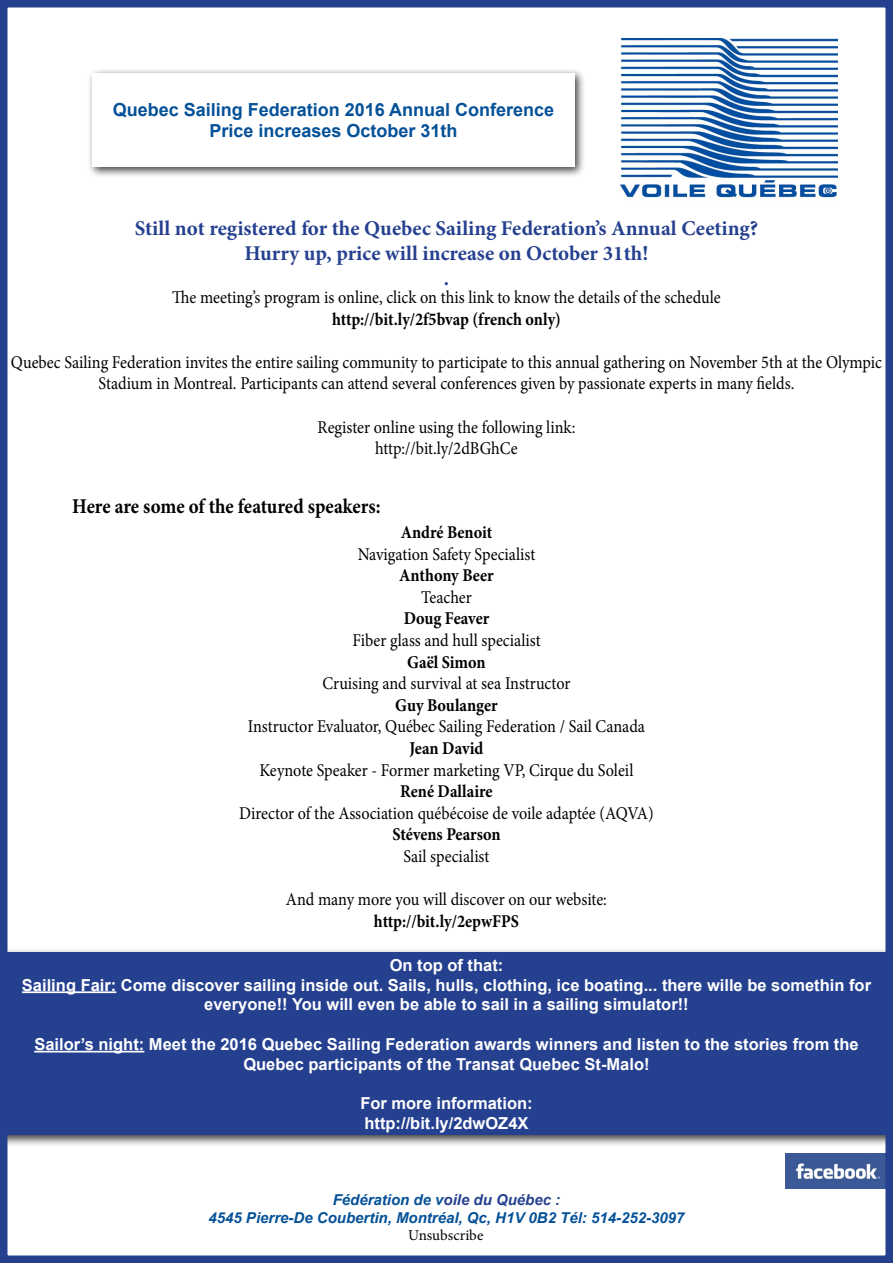
<style>
.page{position:relative;width:893px;height:1263px;background:#fff}
.page>*{position:absolute;margin:0;border:0;box-sizing:border-box;transform-origin:0 0}
.t1{font:700 21px/25.2px "Minion Pro";color:#25408f;text-align:center}
.t2{font:700 21px "Minion Pro";letter-spacing:-.005em;color:#000;scale:.9 1}
.t3{font:18px/21.6px "Minion Pro";color:#000;text-align:center;scale:.9 1}
.t4{font:700 18px "Minion Pro";letter-spacing:-.005em;color:#000;scale:.9 1}
.t5{font:700 18px/21.6px "Arial";color:#055198;text-align:center}
.t6{font:700 16.5px/19.8px "Arial";color:#fff;text-align:center}
.t7{font:italic 700 15px/18px "Arial";color:#055198;text-align:center}
.t8{font:15px "Minion Pro";color:#000}
.s1{color:#25408f}
</style>
<div class="page">
<img style="left:785px;top:1153px;width:99px;height:36px">
<div style="left:0;top:947px;width:893px;height:200px;background:#000;opacity:.75"></div>
<div style="left:0;top:952px;width:893px;height:183px;background:#25408f"></div>
<hr style="left:22px;top:991px;width:94px;height:2px;background:#fff">
<hr style="left:34px;top:1051px;width:110px;height:1px;background:#fff">
<div style="left:0;top:0;width:893px;height:1263px;border:8px solid #25408f"></div>
<img style="left:620px;top:38px;width:218px;height:160px">
<div style="left:87px;top:68px;width:499px;height:110px;background:#000;opacity:.75"></div>
<div style="left:92px;top:73px;width:483px;height:94px;background:#fff"></div>
<p class="t5" style="left:113px;top:99px;width:443px">Quebec Sailing Federation 2016 Annual Conference<br>Price increases October 31th</p>
<p class="t1" style="left:135px;top:215px;width:625px">Still not registered for the Quebec Sailing Federation’s Annual Ceeting?<br>Hurry up, price will increase on October 31th!<br>.</p>
<p class="t3" style="left:172px;top:286px;width:611px">The meeting’s program is online, click on this link to know the details of the schedule</p>
<p class="t4" style="left:332px;top:306px;width:256px">http://bit.ly/2f5bvap (french only)</p>
<p class="t3" style="left:11px;top:351px;width:969px">Quebec Sailing Federation invites the entire sailing community to participate to this annual gathering on November 5th at the Olympic<br>Stadium in Montreal. Participants can attend several conferences given by passionate experts in many fields.</p>
<p class="t3" style="left:318px;top:416px;width:288px">Register online using the following link: http://bit.ly/2dBGhCe</p>
<p class="t2" style="left:72px;top:492px;width:344px">Here are some of the featured speakers:</p>
<p class="t4" style="left:401px;top:519px;width:103px">André Benoit</p>
<p class="t3" style="left:358px;top:543px;width:199px">Navigation Safety Specialist</p>
<p class="t4" style="left:399px;top:563px;width:106px">Anthony Beer</p>
<p class="t3" style="left:421px;top:586px;width:58px">Teacher</p>
<p class="t4" style="left:404px;top:606px;width:96px">Doug Feaver</p>
<p class="t3" style="left:352px;top:629px;width:211px">Fiber glass and hull specialist</p>
<p class="t4" style="left:407px;top:649px;width:89px">Gaël Simon</p>
<p class="t3" style="left:322px;top:673px;width:277px">Cruising and survival at sea Instructor</p>
<p class="t4" style="left:395px;top:692px;width:115px">Guy Boulanger</p>
<p class="t3" style="left:248px;top:716px;width:443px">Instructor Evaluator, Québec Sailing Federation / Sail Canada</p>
<p class="t4" style="left:409px;top:735px;width:84px">Jean David</p>
<p class="t3" style="left:259px;top:759px;width:417px">Keynote Speaker - Former marketing VP, Cirque du Soleil</p>
<p class="t4" style="left:400px;top:779px;width:104px">René Dallaire</p>
<p class="t3" style="left:239px;top:802px;width:462px">Director of the Association québécoise de voile adaptée (AQVA)</p>
<p class="t4" style="left:392px;top:822px;width:122px">Stévens Pearson</p>
<p class="t3" style="left:403px;top:845px;width:97px">Sail specialist</p>
<p class="t3" style="left:286px;top:889px;width:358px">And many more you will discover on our website:</p>
<p class="t4" style="left:374px;top:908px;width:163px">http://bit.ly/2epwFPS</p>
<p class="t6" style="left:22px;top:955px;width:851px">On top of that:<br>Sailing Fair: Come discover sailing inside out. Sails, hulls, clothing, ice boating... there wille be somethin for everyone!! You will even be able to sail in a sailing simulator!!</p>
<p class="t6" style="left:34px;top:1035px;width:826px">Sailor’s night: Meet the 2016 Quebec Sailing Federation awards winners and listen to the stories from the<br>Quebec participants of the Transat Quebec St-Malo!</p>
<p class="t6" style="left:360px;top:1094px;width:174px;text-align:left">For more information: http://bit.ly/2dwOZ4X</p>
<p class="t7" style="left:208px;top:1191px;width:478px">Fédération de v<span class="s1">oile du Québec :<br></span>4545 Pierre-De Coubertin, Montréal, Qc, H1V 0B2 Tél: 514-252-3097</p>
<p class="t8" style="left:408px;top:1225px;width:77px">Unsubscribe</p>
</div>
